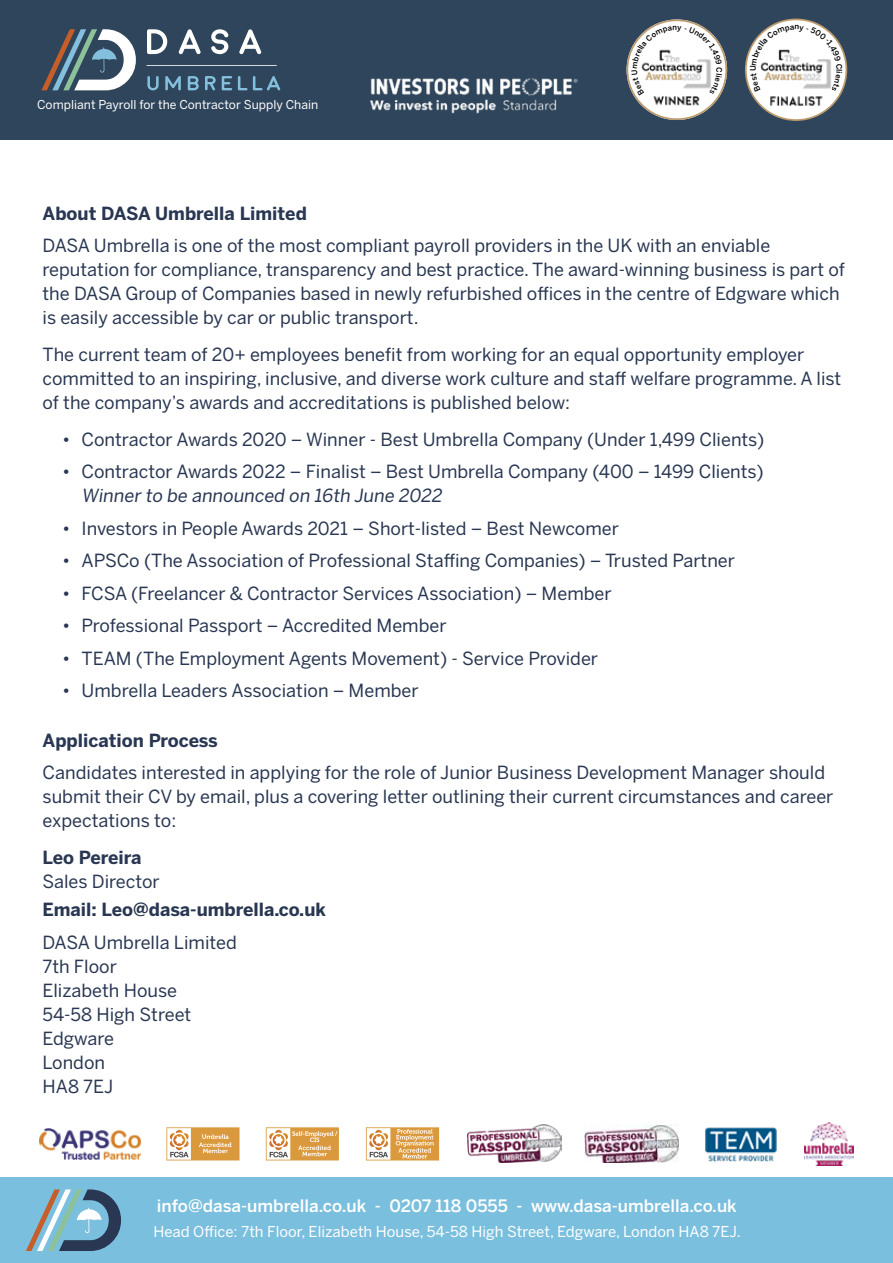
<style>
.page{position:relative;width:893px;height:1263px;background:#fff}
.page>*{position:absolute;margin:0;border:0;box-sizing:border-box;transform-origin:0 0}
.t1{font:18px/24px "Benton Sans";color:#293752}
.t2{font:700 18px "Benton Sans";color:#293752}
.t3{font:500 17.1px "Benton Sans";color:#fff}
.t4{font:14.85px "Benton Sans";color:#fff}
.t5{font:12.15px "Benton Sans";color:#fff}
</style>
<div class="page">
<div style="left:0;top:0;width:893px;height:139px;background:#2e455b"></div>
<svg style="left:147px;top:29px;width:20px;height:25px"></svg>
<svg style="left:179px;top:29px;width:22px;height:25px"></svg>
<svg style="left:211px;top:29px;width:17px;height:25px"></svg>
<svg style="left:239px;top:29px;width:22px;height:25px"></svg>
<hr style="left:146px;top:65px;width:131px;height:1px;background:#fff">
<svg style="left:147px;top:76px;width:12px;height:14px"></svg>
<svg style="left:165px;top:76px;width:16px;height:14px"></svg>
<svg style="left:188px;top:76px;width:11px;height:14px"></svg>
<svg style="left:205px;top:76px;width:11px;height:14px"></svg>
<svg style="left:222px;top:76px;width:10px;height:14px"></svg>
<svg style="left:238px;top:76px;width:42px;height:14px"></svg>
<svg style="left:41px;top:29px;width:95px;height:61px"></svg>
<img style="left:627px;top:19px;width:100px;height:101px;border-radius:50px">
<div style="left:627px;top:19px;width:100px;height:101px;border:2px solid #bc9a6c;border-radius:50%"></div>
<div style="left:746px;top:19px;width:100px;height:101px;background:#fff;border-radius:50%"></div>
<div style="left:745px;top:19px;width:102px;height:102px;border:2px solid #bc9a6c;border-radius:50%"></div>
<img style="left:770px;top:96px;width:53px;height:10px">
<div style="left:0;top:1177px;width:893px;height:86px;background:#7bbfde"></div>
<svg style="left:26px;top:1189px;width:95px;height:62px"></svg>
<img style="left:705px;top:1127px;width:71px;height:34px">
<img style="left:467px;top:1125px;width:94px;height:38px">
<img style="left:39px;top:1128px;width:101px;height:32px">
<svg style="left:166px;top:1127px;width:74px;height:33px"></svg>
<svg style="left:266px;top:1127px;width:73px;height:33px"></svg>
<img style="left:585px;top:1125px;width:94px;height:38px">
<img style="left:804px;top:1122px;width:50px;height:43px">
<svg style="left:366px;top:1127px;width:73px;height:33px"></svg>
<img style="left:370px;top:78px;width:208px;height:36px">
<svg style="left:631px;top:26px;width:91px;height:69px;background:#e3e3e2"></svg>
<svg style="left:750px;top:25px;width:92px;height:66px"></svg>
<p class="t5" style="left:37px;top:97px;width:283px">Compliant Payroll for the Contractor Supply Chain</p>
<p class="t2" style="left:43px;top:202px;width:266px">About DASA Umbrella Limited</p>
<p class="t1" style="left:43px;top:233px;width:804px">DASA Umbrella is one of the most compliant payroll providers in the UK with an enviable reputation for compliance, transparency and best practice. The award-winning business is part of the DASA Group of Companies based in newly refurbished offices in the centre of Edgware which is easily accessible by car or public transport.</p>
<p class="t1" style="left:43px;top:342px;width:800px">The current team of 20+ employees benefit from working for an equal opportunity employer committed to an inspiring, inclusive, and diverse work culture and staff welfare programme. A list of the company’s awards and accreditations is published below:</p>
<p class="t1" style="left:62px;top:427px;width:704px">• Contractor Awards 2020 – Winner - Best Umbrella Company (Under 1,499 Clients)</p>
<p class="t1" style="left:82px;top:459px;width:684px;text-indent:-20px">• Contractor Awards 2022 – Finalist – Best Umbrella Company (400 – 1499 Clients)<br>Winner to be announced on 16th June 2022</p>
<p class="t1" style="left:62px;top:516px;width:558px">• Investors in People Awards 2021 – Short-listed – Best Newcomer</p>
<p class="t1" style="left:62px;top:548px;width:675px">• APSCo (The Association of Professional Staffing Companies) – Trusted Partner</p>
<p class="t1" style="left:62px;top:581px;width:551px">• FCSA (Freelancer &amp; Contractor Services Association) – Member</p>
<p class="t1" style="left:62px;top:613px;width:386px">• Professional Passport – Accredited Member</p>
<p class="t1" style="left:62px;top:646px;width:538px">• TEAM (The Employment Agents Movement) - Service Provider</p>
<p class="t1" style="left:62px;top:678px;width:358px">• Umbrella Leaders Association – Member</p>
<p class="t2" style="left:43px;top:729px;width:177px">Application Process</p>
<p class="t1" style="left:43px;top:760px;width:792px">Candidates interested in applying for the role of Junior Business Development Manager should submit their CV by email, plus a covering letter outlining their current circumstances and career expectations to:</p>
<p class="t2" style="left:43px;top:847px;width:100px">Leo Pereira</p>
<p class="t1" style="left:43px;top:869px;width:119px">Sales Director</p>
<p class="t2" style="left:43px;top:899px;width:285px">Email: Leo@dasa-umbrella.co.uk</p>
<p class="t1" style="left:43px;top:930px;width:196px">DASA Umbrella Limited<br>7th Floor<br>Elizabeth House<br>54-58 High Street<br>Edgware<br>London<br>HA8 7EJ</p>
<p class="t3" style="left:157px;top:1195px;width:581px">info@dasa-umbrella.co.uk - 0207 118 0555 - www.dasa-umbrella.co.uk</p>
<p class="t4" style="left:154px;top:1223px;width:589px">Head Office: 7th Floor, Elizabeth House, 54-58 High Street, Edgware, London HA8 7EJ.</p>
</div>
